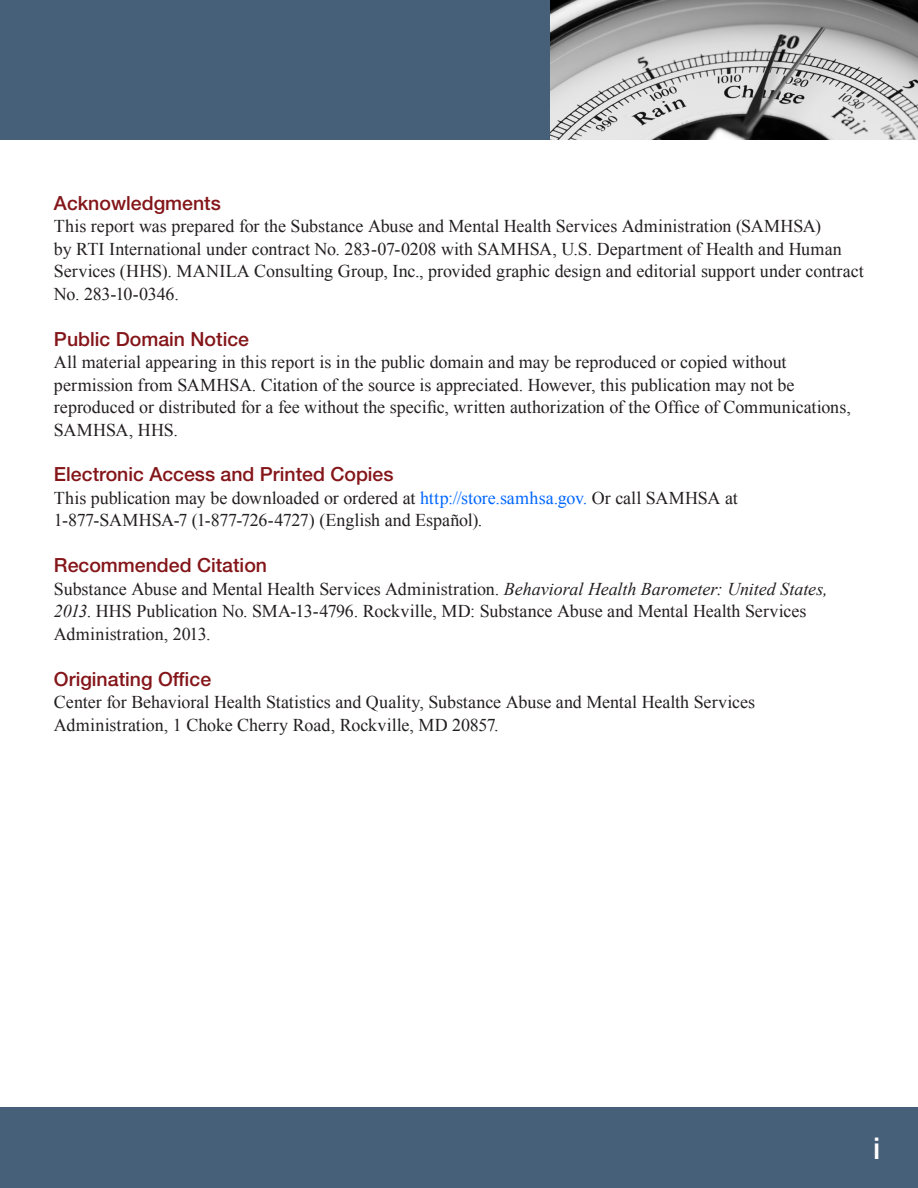
<style>
.page{position:relative;width:918px;height:1188px;background:#fff}
.page>*{position:absolute;margin:0;border:0;box-sizing:border-box;transform-origin:0 0}
.t1{font:500 30px "Helvetica Neue LT Std";color:#fff}
.t2{font:500 19.5px "Helvetica Neue LT Std";color:#841519}
.t3{font:18px/22.5px "Times New Roman";letter-spacing:-.005em;color:#231f20}
.s1{color:#06f}
.s2{font-style:italic}
</style>
<div class="page">
<div style="left:0;top:0;width:551px;height:140px;background:#466079"></div>
<div style="left:0;top:1107px;width:918px;height:81px;background:#466079"></div>
<img style="left:551px;top:0;width:367px;height:140px">
<h2 class="t2" style="left:54px;top:191px;width:168px">Acknowledgments</h2>
<p class="t3" style="left:54px;top:215px;width:811px">This report was prepared for the Substance Abuse and Mental Health Services Administration (SAMHSA)<br>by RTI International under contract No. 283-07-0208 with SAMHSA, U.S. Department of Health and Human Services (HHS). MANILA Consulting Group, Inc., provided graphic design and editorial support under contract No. 283-10-0346.</p>
<h2 class="t2" style="left:54px;top:327px;width:197px">Public Domain Notice</h2>
<p class="t3" style="left:54px;top:351px;width:798px">All material appearing in this report is in the public domain and may be reproduced or copied without permission from SAMHSA. Citation of the source is appreciated. However, this publication may not be reproduced or distributed for a fee without the specific, written authorization of the Office of Communications, SAMHSA, HHS.</p>
<h2 class="t2" style="left:54px;top:463px;width:341px">Electronic Access and Printed Copies</h2>
<p class="t3" style="left:54px;top:486px;width:685px">This publication may be downloaded or ordered at <span class="s1">http://store.samhsa.gov.</span> Or call SAMHSA at<br>1-877-SAMHSA-7 (1-877-726-4727) (English and Español).</p>
<h2 class="t2" style="left:54px;top:554px;width:215px">Recommended Citation</h2>
<p class="t3" style="left:54px;top:577px;width:775px">Substance Abuse and Mental Health Services Administration. <span class="s2">Behavioral Health Barometer: United States,<br>2013</span>. HHS Publication No. SMA-13-4796. Rockville, MD: Substance Abuse and Mental Health Services<br>Administration, 2013.</p>
<h2 class="t2" style="left:54px;top:667px;width:159px">Originating Office</h2>
<p class="t3" style="left:54px;top:691px;width:703px">Center for Behavioral Health Statistics and Quality, Substance Abuse and Mental Health Services<br>Administration, 1 Choke Cherry Road, Rockville, MD 20857.</p>
<h1 class="t1" style="left:873px;top:1130px;width:9px">i</h1>
</div>
